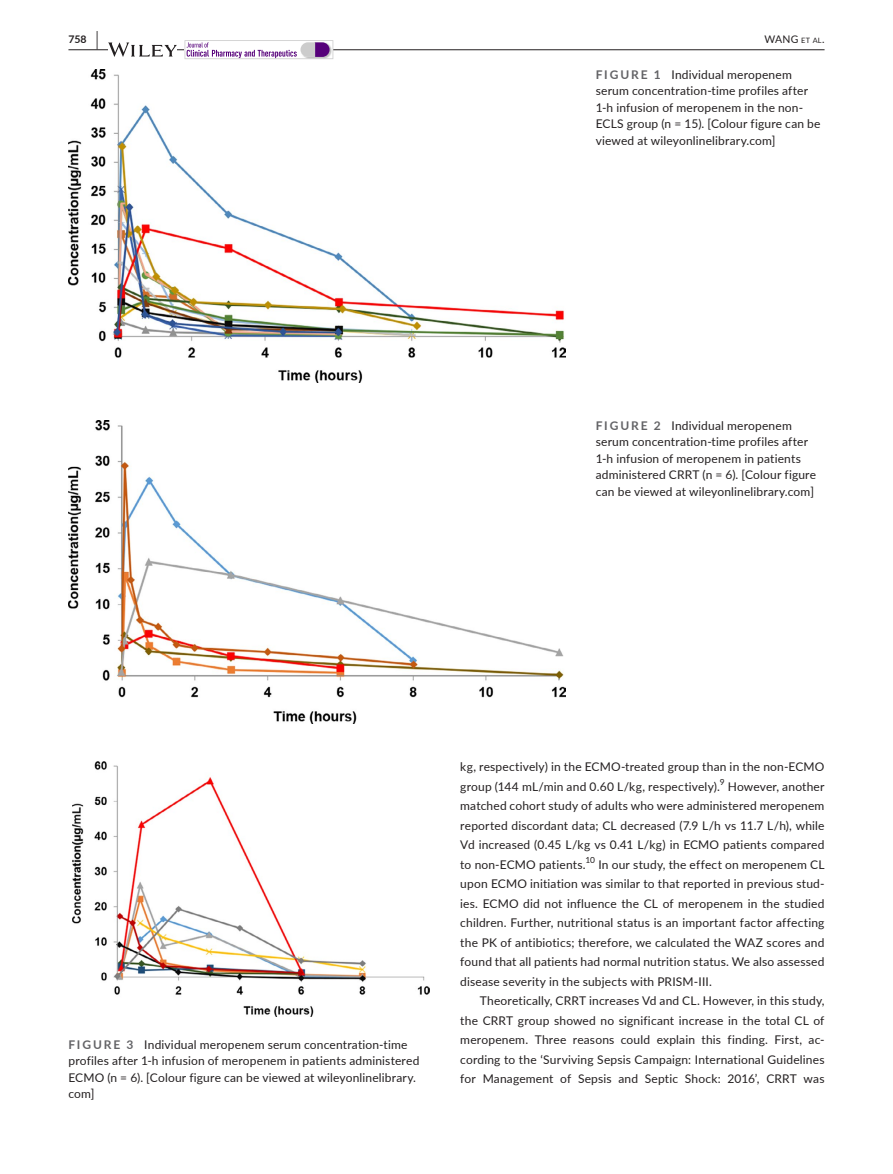
<style>
.page{position:relative;width:893px;height:1174px;background:#fff}
.page>*{position:absolute;margin:0;border:0;box-sizing:border-box;transform-origin:0 0}
.t1{font:12px/19.5px "Lato";letter-spacing:.015em;color:#231f20}
.t2{font:10.5px "Lato";color:#231f20}
.t3{font:700 10.5px "Lato";color:#231f20}
.t4{font:8.4px "Lato";color:#231f20}
.s1{font-size:19.5px}
.s2{font-size:7.35px}
.s3{font-weight:700;color:#636366}
</style>
<div class="page">
<hr style="left:68px;top:49px;width:756px;height:1px;background:#231f20">
<svg style="left:108px;top:42px;width:69px;height:15px"></svg>
<svg style="left:185px;top:40px;width:148px;height:19px"></svg>
<img style="left:68px;top:69px;width:498px;height:313px">
<img style="left:68px;top:420px;width:498px;height:303px">
<img style="left:72px;top:761px;width:357px;height:255px">
<p class="t3" style="left:68px;top:31px;width:31px">758 <span class="s1">|</span></p>
<p class="t2" style="left:765px;top:31px;width:61px">WANG <span class="s2">et al</span>.</p>
<p class="t1" style="left:596px;top:66px;width:226px;line-height:16.5px"><span class="s3">FIGURE 1</span> Individual meropenem serum concentration-time profiles after 1-h infusion of meropenem in the non-ECLS group (n = 15). [Colour figure can be viewed at wileyonlinelibrary.com]</p>
<p class="t1" style="left:596px;top:417px;width:222px;line-height:16.5px"><span class="s3">FIGURE 2</span> Individual meropenem serum concentration-time profiles after 1-h infusion of meropenem in patients administered CRRT (n = 6). [Colour figure can be viewed at wileyonlinelibrary.com]</p>
<p class="t1" style="left:68px;top:1035px;width:352px;line-height:16.5px"><span class="s3">FIGURE 3</span> Individual meropenem serum concentration-time profiles after 1-h infusion of meropenem in patients administered ECMO (n = 6). [Colour figure can be viewed at wileyonlinelibrary. com]</p>
<p class="t1" style="left:460px;top:756px;width:366px">kg, respectively) in the ECMO-treated group than in the non-ECMO group (144 mL/min and 0.60 L/kg, respectively).</p>
<p class="t4" style="left:720px;top:776px;width:6px">9</p>
<p class="t1" style="left:460px;top:776px;width:366px;text-align:justify;text-indent:267px">However, another matched cohort study of adults who were administered meropenem reported discordant data; CL decreased (7.9 L/h vs 11.7 L/h), while Vd increased (0.45 L/kg vs 0.41 L/kg) in ECMO patients compared to non-ECMO patients.</p>
<p class="t4" style="left:585px;top:854px;width:11px">10</p>
<p class="t1" style="left:460px;top:854px;width:366px;text-align:justify;text-indent:138px">In our study, the effect on meropenem CL upon ECMO initiation was similar to that reported in previous stud&shy;ies. ECMO did not influence the CL of meropenem in the studied children. Further, nutritional status is an important factor affecting the PK of antibiotics; therefore, we calculated the WAZ scores and found that all patients had normal nutrition status. We also assessed disease severity in the subjects with PRISM-III.</p>
<p class="t1" style="left:460px;top:990px;width:366px;text-align:justify;text-indent:20px">Theoretically, CRRT increases Vd and CL. However, in this study, the CRRT group showed no significant increase in the total CL of meropenem. Three reasons could explain this finding. First, ac&shy;cording to the ‘Surviving Sepsis Campaign: International Guidelines for Management of Sepsis and Septic Shock: 2016’, CRRT was</p>
</div>
